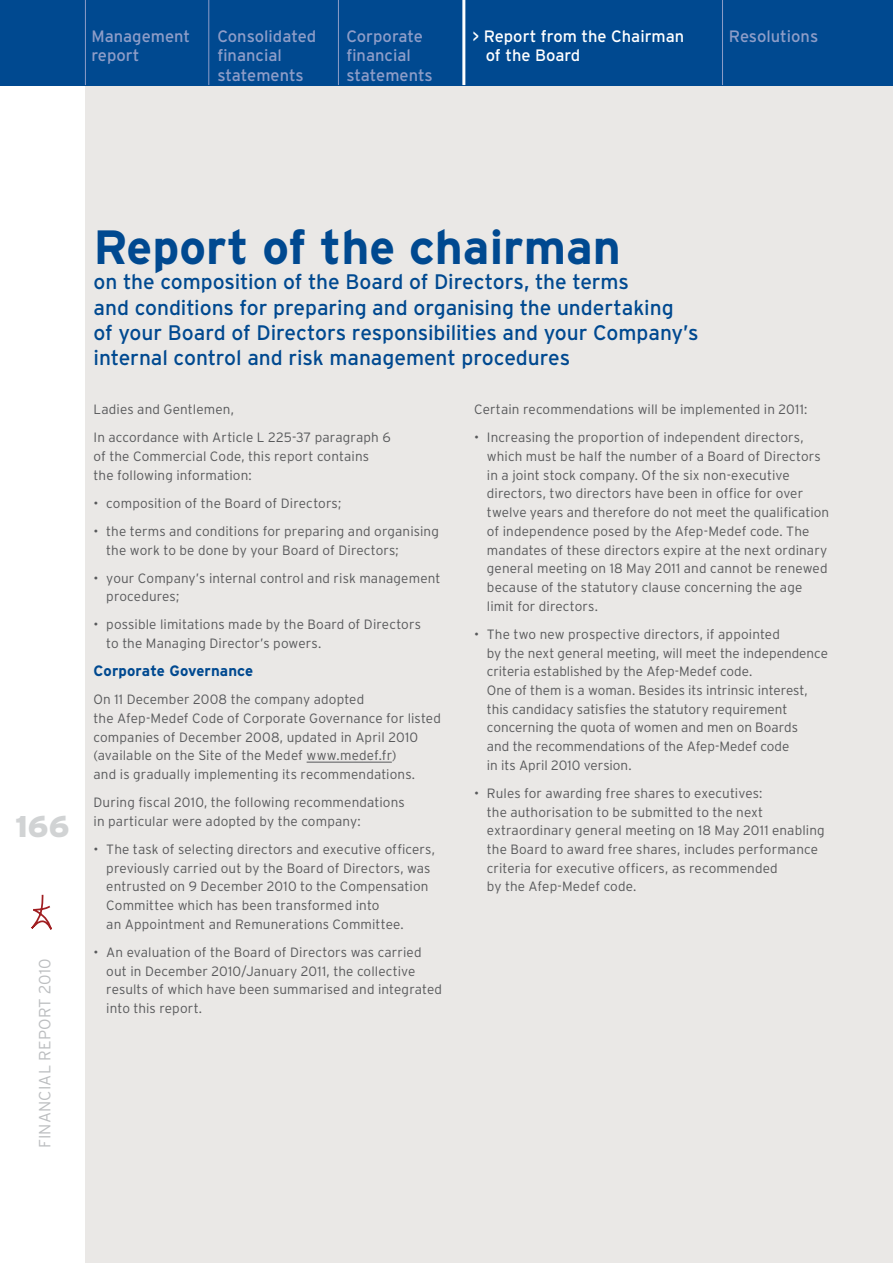
<style>
.page{position:relative;width:893px;height:1263px;background:#fff}
.page>*{position:absolute;margin:0;border:0;box-sizing:border-box;transform-origin:0 0}
.t1{font:700 48px "Interstate";color:#004990}
.t2{font:900 30px "Interstate";color:#d1d3d4}
.t3{font:21px/25.2px "Interstate";letter-spacing:-.005em;color:#004990}
.t4{font:16.5px "Interstate";color:#8e9dc8}
.t5{font:16.5px "Interstate";color:#fff}
.t6{font:300 16.35px "Interstate";letter-spacing:.01em;color:#bcbec0}
.t7{font:700 15px "Interstate";letter-spacing:.005em;color:#004990}
.t8{font:300 13.5px/18.8px "Interstate";letter-spacing:.01em;color:#58595b}
</style>
<div class="page">
<div style="left:85px;top:0;width:808px;height:1263px;background:#eae8e6"></div>
<svg style="left:31px;top:894px;width:21px;height:36px"></svg>
<div style="left:0;top:0;width:893px;height:85px;background:#004990"></div>
<hr style="left:208px;top:0;width:1px;height:85px;background:#8e9dc8">
<hr style="left:85px;top:0;width:1px;height:85px;background:#8e9dc8">
<hr style="left:462px;top:0;width:3px;height:85px;background:#fff">
<hr style="left:338px;top:0;width:1px;height:85px;background:#8e9dc8">
<hr style="left:722px;top:0;width:1px;height:85px;background:#8e9dc8">
<hr style="left:307px;top:762px;width:85px;height:1px;background:#58595b">
<p class="t4" style="left:91px;top:27px;width:100px">Management</p>
<p class="t4" style="left:217px;top:27px;width:100px">Consolidated</p>
<p class="t4" style="left:346px;top:27px;width:78px">Corporate</p>
<p class="t5" style="left:472px;top:27px;width:213px">&gt; Report from the Chairman</p>
<p class="t4" style="left:729px;top:27px;width:91px">Resolutions</p>
<p class="t4" style="left:91px;top:46px;width:50px">report</p>
<p class="t4" style="left:217px;top:46px;width:66px">financial</p>
<p class="t4" style="left:346px;top:46px;width:66px">financial</p>
<p class="t5" style="left:486px;top:46px;width:96px">of the Board</p>
<p class="t4" style="left:217px;top:66px;width:88px">statements</p>
<p class="t4" style="left:346px;top:66px;width:88px">statements</p>
<h2 class="t2" style="left:15px;top:809px;width:56px">166</h2>
<p class="t6" style="left:35px;top:1148px;width:191px;rotate:-90deg">Financial report 2010</p>
<h1 class="t1" style="left:94px;top:220px;width:529px">Report of the chairman</h1>
<h3 class="t3" style="left:94px;top:269px;width:607px">on the composition of the Board of Directors, the terms<br>and conditions for preparing and organising the undertaking<br>of your Board of Directors responsibilities and your Company’s internal control and risk management procedures</h3>
<p class="t8" style="left:94px;top:395px;width:299px;line-height:28px">Ladies and Gentlemen,<br>I n accordance with Article L 225-37 paragraph 6</p>
<p class="t8" style="left:94px;top:447px;width:277px">of the Commercial Code, this report contains the following information:</p>
<p class="t8" style="left:94px;top:493px;width:249px">• composition of the Board of Directors;</p>
<p class="t8" style="left:106px;top:522px;width:334px;text-indent:-13px">• the terms and conditions for preparing and organising the work to be done by your Board of Directors;</p>
<p class="t8" style="left:106px;top:568px;width:336px;text-indent:-13px">• your Company’s internal control and risk management procedures;</p>
<p class="t8" style="left:106px;top:615px;width:316px;text-indent:-13px">• possible limitations made by the Board of Directors to the Managing Director’s powers.</p>
<p class="t7" style="left:94px;top:662px;width:161px">Corporate Governance</p>
<p class="t8" style="left:94px;top:690px;width:349px">On 11 December 2008 the company adopted<br>the Afep‑Medef Code of Corporate Governance for listed companies of December 2008, updated in April 2010 (available on the Site of the Medef www.medef.fr)<br>and is gradually implementing its recommendations.</p>
<p class="t8" style="left:94px;top:793px;width:313px">During fiscal 2010, the following recommendations in particular were adopted by the company:</p>
<p class="t8" style="left:106px;top:840px;width:330px;text-indent:-13px">• The task of selecting directors and executive officers, previously carried out by the Board of Directors, was entrusted on 9 December 2010 to the Compensation Committee which has been transformed into<br>an Appointment and Remunerations Committee.</p>
<p class="t8" style="left:106px;top:942px;width:337px;text-indent:-13px">• An evaluation of the Board of Directors was carried out in December 2010/January 2011, the collective results of which have been summarised and integrated into this report.</p>
<p class="t8" style="left:474px;top:400px;width:335px">Certain recommendations will be implemented in 2011:</p>
<p class="t8" style="left:487px;top:428px;width:344px;text-indent:-13px">• I ncreasing the proportion of independent directors, which must be half the number of a Board of Directors in a joint stock company. Of the six non-executive directors, two directors have been in office for over twelve years and therefore do not meet the qualification of independence posed by the Afep-Medef code. The mandates of these directors expire at the next ordinary general meeting on 18 May 2011 and cannot be renewed because of the statutory clause concerning the age limit for directors.</p>
<p class="t8" style="left:487px;top:624px;width:343px;text-indent:-13px">• The two new prospective directors, if appointed<br>by the next general meeting, will meet the independence criteria established by the Afep-Medef code.<br>One of them is a woman. Besides its intrinsic interest, this candidacy satisfies the statutory requirement concerning the quota of women and men on Boards<br>and the recommendations of the Afep-Medef code<br>in its April 2010 version.</p>
<p class="t8" style="left:487px;top:784px;width:339px;text-indent:-13px">• Rules for awarding free shares to executives:<br>the authorisation to be submitted to the next extraordinary general meeting on 18 May 2011 enabling the Board to award free shares, includes performance criteria for executive officers, as recommended<br>by the Afep-Medef code.</p>
</div>
